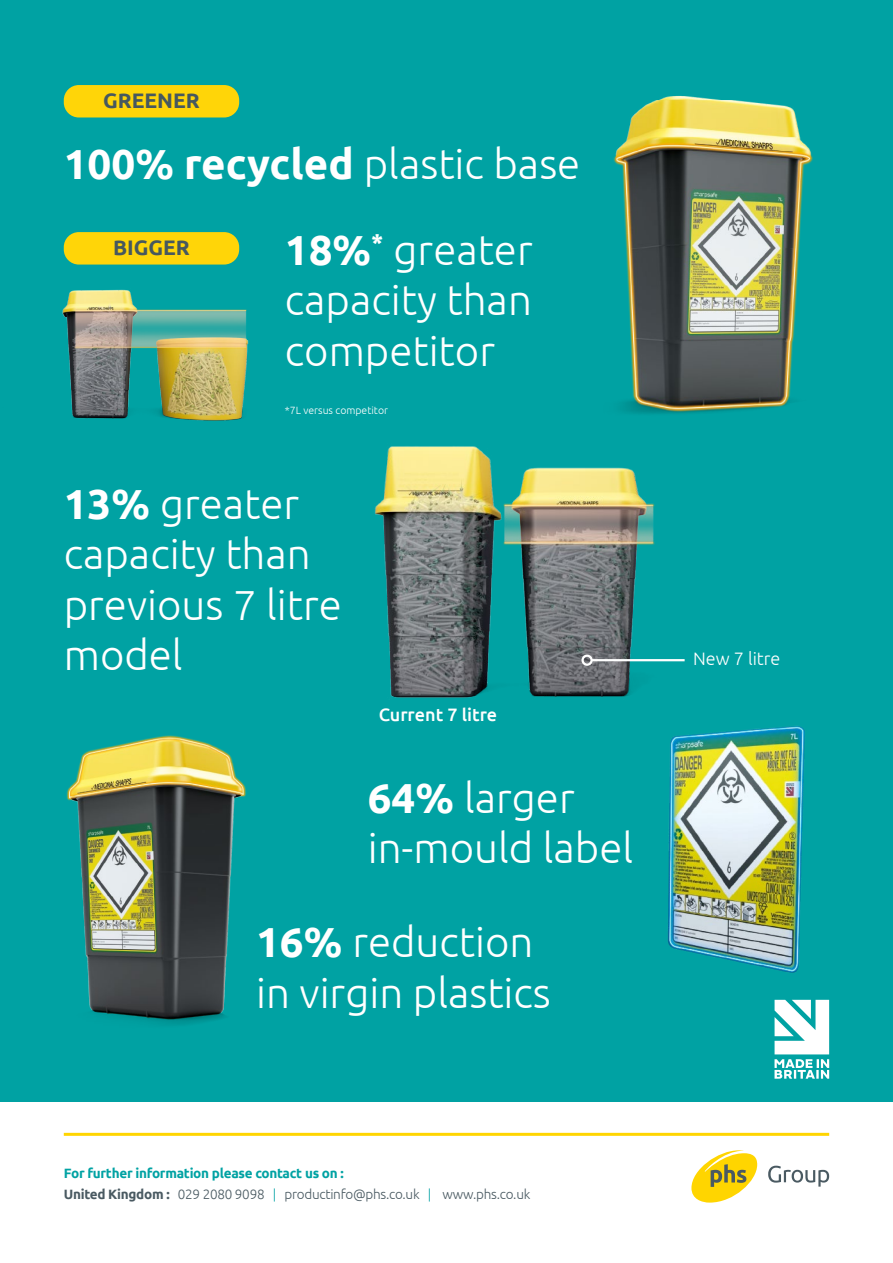
<style>
.page{position:relative;width:893px;height:1263px;background:#fff}
.page>*{position:absolute;margin:0;border:0;box-sizing:border-box;transform-origin:0 0}
.t1{font:300 42px/50.4px "Ubuntu";color:#fff}
.t2{font:700 42px "Ubuntu";color:#fff}
.t3{font:700 21px "Ubuntu";color:#46585f}
.t4{font:500 18px "Ubuntu";color:#fff}
.t5{font:300 18px "Ubuntu";color:#fff}
.t6{font:300 13.5px "Ubuntu";letter-spacing:-.02em;color:#4a5a62}
.t7{font:700 13.5px "Ubuntu";letter-spacing:-.02em;color:#00a2a3}
.t8{font:300 10.5px "Ubuntu";color:#fff}
.s1{font-weight:300}
.s2{font-weight:700}
.s3{color:#00a2a3}
</style>
<div class="page">
<svg style="left:691px;top:1150px;width:66px;height:52px"></svg>
<svg style="left:768px;top:1166px;width:61px;height:20px"></svg>
<hr style="left:64px;top:1133px;width:765px;height:3px;background:#ffd500">
<div style="left:0;top:0;width:893px;height:1101px;background:#00a2a3"></div>
<div style="left:64px;top:85px;width:175px;height:32px;background:#ffd508;border-radius:15px"></div>
<div style="left:64px;top:232px;width:175px;height:33px;background:#ffd508;border-radius:15px"></div>
<img style="left:62px;top:289px;width:187px;height:132px">
<img style="left:613px;top:95px;width:200px;height:319px">
<img style="left:374px;top:446px;width:301px;height:252px">
<hr style="left:592px;top:659px;width:93px;height:2px;background:#fff">
<div style="left:581px;top:654px;width:12px;height:12px;border:2px solid #fff;border-radius:50%"></div>
<img style="left:66px;top:735px;width:180px;height:289px">
<img style="left:668px;top:726px;width:137px;height:247px">
<svg style="left:774px;top:1000px;width:55px;height:79px"></svg>
<p class="t3" style="left:103px;top:88px;width:98px">GREENER</p>
<p class="t2" style="left:64px;top:139px;width:518px">100% recycled <span class="s1">plastic base</span></p>
<p class="t3" style="left:113px;top:235px;width:78px">BIGGER</p>
<p class="t1" style="left:285px;top:223px;width:249px;text-align:justify"><span class="s2">18%</span><sup>*</sup> greater capacity than competitor</p>
<p class="t8" style="left:285px;top:403px;width:105px">*7L versus competitor</p>
<p class="t1" style="left:64px;top:478px;width:280px"><span class="s2">13%</span> greater capacity than previous 7 litre model</p>
<p class="t4" style="left:379px;top:704px;width:120px">Current 7 litre</p>
<p class="t1" style="left:368px;top:772px;width:267px"><span class="s2">64%</span> larger in-mould label</p>
<p class="t1" style="left:256px;top:916px;width:296px"><span class="s2">16%</span> reduction in virgin plastics</p>
<p class="t7" style="left:64px;top:1165px;width:282px">For further information please contact us on :</p>
<p class="t6" style="left:64px;top:1186px;width:468px"><span class="s2">United Kingdom :</span> 029 2080 9098 <span class="s3">|</span> productinfo@phs.co.uk <span class="s3">|</span> www.phs.co.uk</p>
<p class="t5" style="left:693px;top:648px;width:89px">New 7 litre</p>
</div>
